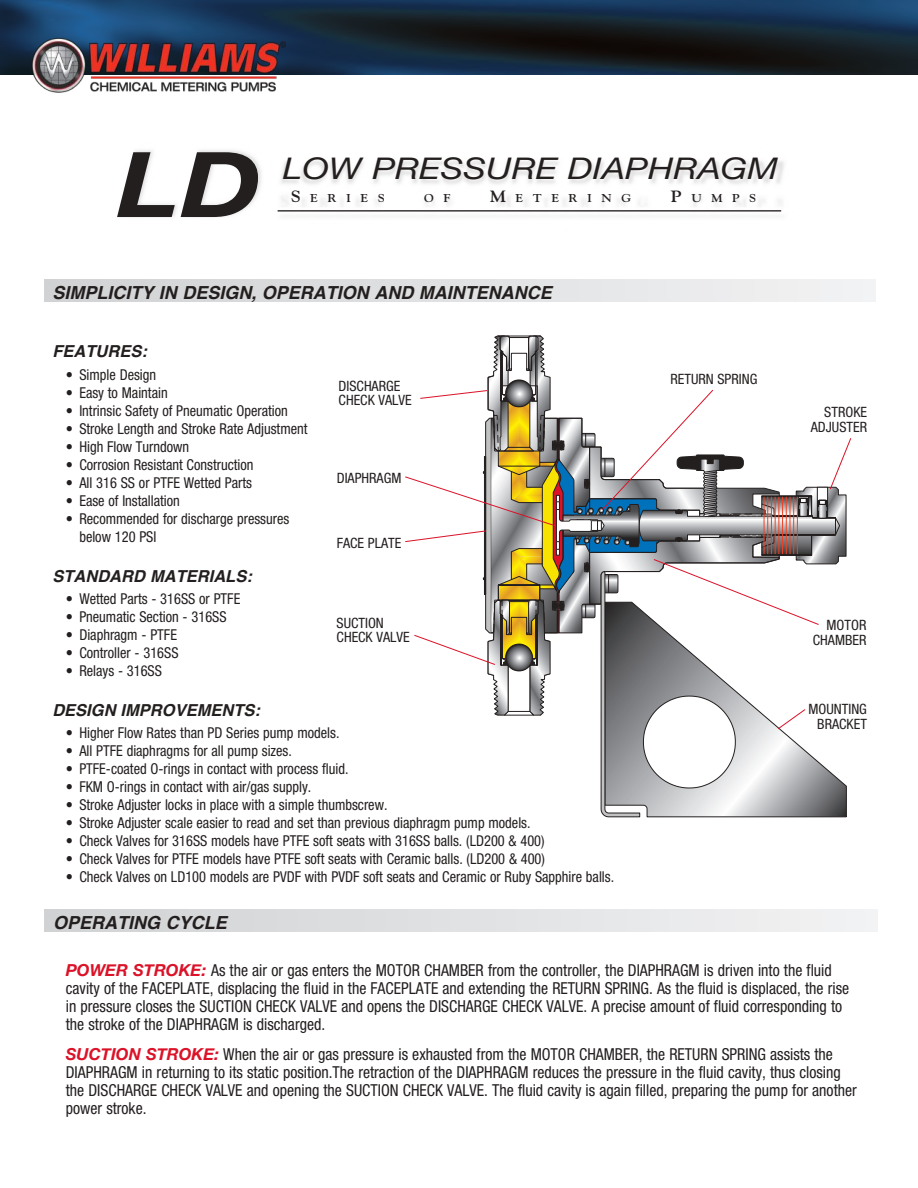
<style>
.page{position:relative;width:918px;height:1188px;background:#fff}
.page>*{position:absolute;margin:0;border:0;box-sizing:border-box;transform-origin:0 0}
.t1{font:italic 700 90.75px "Helvetica Neue";color:#241f1f;scale:1.2 1}
.t2{font:italic 29.85px "Helvetica Neue";color:#241f1f;scale:1.18 1}
.t3{font:italic 700 18px "Helvetica";color:#241f1f}
.t4{font:condensed 16.5px/18px "Helvetica Neue";color:#241f1f;scale:.96 1}
.t5{font:italic 700 16.5px "Helvetica";color:#241f1f}
.t6{font:condensed 15px/18px "Helvetica Neue";color:#241f1f;scale:.96 1}
.t7{font:condensed 14.25px/14.2px "Helvetica Neue";color:#241f1f;text-align:right}
.t8{font:700 11.4px "Goudy";letter-spacing:.765em;color:#241f1f;scale:1.1 1}
.s1{font-size:16.2px}
.s2{font-weight:700;font-style:italic;font-stretch:normal;color:#db1228}
</style>
<div class="page">
<img style="left:0;top:0;width:918px;height:74px">
<div style="left:44px;top:910px;width:834px;height:22px;background:linear-gradient(to right,#d0d2d4,#f2f2f3)"></div>
<div style="left:45px;top:280px;width:830px;height:22px;background:linear-gradient(to right,#d0d2d4,#f2f2f3)"></div>
<svg style="left:405px;top:336px;width:447px;height:481px"></svg>
<hr style="left:278px;top:210px;width:503px;height:2px;background:#241f1f">
<img style="left:31px;top:36px;width:254px;height:57px">
<h1 class="t1" style="left:117px;top:113px;width:122px">LD</h1>
<h2 class="t2" style="left:283px;top:147px;width:421px">LOW PRESSURE DIAPHRAGM</h2>
<p class="t8" style="left:291px;top:191px;width:86px"><span class="s1">S</span>ERIES</p>
<p class="t8" style="left:424px;top:191px;width:25px">O F</p>
<p class="t8" style="left:490px;top:191px;width:130px"><span class="s1">M</span>ETERING</p>
<p class="t8" style="left:671px;top:191px;width:52px"><span class="s1">P</span>UMPS</p>
<p class="t3" style="left:52px;top:277px;width:501px">SIMPLICITY IN DESIGN, OPERATION AND MAINTENANCE</p>
<p class="t5" style="left:52px;top:338px;width:96px">FEATURES:</p>
<p class="t6" style="left:66px;top:366px;width:96px">• Simple Design</p>
<p class="t6" style="left:66px;top:384px;width:108px">• Easy to Maintain</p>
<p class="t6" style="left:66px;top:402px;width:233px">• Intrinsic Safety of Pneumatic Operation</p>
<p class="t6" style="left:66px;top:420px;width:253px">• Stroke Length and Stroke Rate Adjustment</p>
<p class="t6" style="left:66px;top:438px;width:130px">• High Flow Turndown</p>
<p class="t6" style="left:66px;top:456px;width:197px">• Corrosion Resistant Construction</p>
<p class="t6" style="left:66px;top:474px;width:196px">• All 316 SS or PTFE Wetted Parts</p>
<p class="t6" style="left:66px;top:492px;width:120px">• Ease of Installation</p>
<p class="t6" style="left:79px;top:510px;width:220px;text-indent:-13px">• Recommended for discharge pressures below 120 PSI</p>
<p class="t5" style="left:52px;top:562px;width:201px">STANDARD MATERIALS:</p>
<p class="t6" style="left:66px;top:590px;width:183px">• Wetted Parts - 316SS or PTFE</p>
<p class="t6" style="left:66px;top:608px;width:169px">• Pneumatic Section - 316SS</p>
<p class="t6" style="left:66px;top:626px;width:117px">• Diaphragm - PTFE</p>
<p class="t6" style="left:66px;top:644px;width:119px">• Controller - 316SS</p>
<p class="t6" style="left:66px;top:662px;width:102px">• Relays - 316SS</p>
<p class="t5" style="left:52px;top:696px;width:209px">DESIGN IMPROVEMENTS:</p>
<p class="t6" style="left:66px;top:724px;width:287px">• Higher Flow Rates than PD Series pump models.</p>
<p class="t6" style="left:66px;top:742px;width:237px">• All PTFE diaphragms for all pump sizes.</p>
<p class="t6" style="left:66px;top:760px;width:296px">• PTFE-coated O-rings in contact with process fluid.</p>
<p class="t6" style="left:66px;top:778px;width:257px">• FKM O-rings in contact with air/gas supply.</p>
<p class="t6" style="left:66px;top:796px;width:337px">• Stroke Adjuster locks in place with a simple thumbscrew.</p>
<p class="t6" style="left:66px;top:814px;width:486px">• Stroke Adjuster scale easier to read and set than previous diaphragm pump models.</p>
<p class="t6" style="left:66px;top:832px;width:500px">• Check Valves for 316SS models have PTFE soft seats with 316SS balls. (LD200 &amp; 400)</p>
<p class="t6" style="left:66px;top:850px;width:501px">• Check Valves for PTFE models have PTFE soft seats with Ceramic balls. (LD200 &amp; 400)</p>
<p class="t6" style="left:66px;top:868px;width:573px">• Check Valves on LD100 models are PVDF with PVDF soft seats and Ceramic or Ruby Sapphire balls.</p>
<p class="t7" style="left:339px;top:379px;width:75px;text-align:left">DISCHARGE<br>CHECK VALVE</p>
<p class="t7" style="left:337px;top:471px;width:66px">DIAPHRAGM</p>
<p class="t7" style="left:337px;top:536px;width:66px">FACE PLATE</p>
<p class="t7" style="left:337px;top:616px;width:75px;text-align:left">SUCTION<br>CHECK VALVE</p>
<p class="t3" style="left:53px;top:908px;width:175px">OPERATING CYCLE</p>
<p class="t7" style="left:670px;top:372px;width:88px">RETURN SPRING</p>
<p class="t7" style="left:811px;top:405px;width:58px">STROKE<br>ADJUSTER</p>
<p class="t7" style="left:813px;top:618px;width:55px">MOTOR<br>CHAMBER</p>
<p class="t7" style="left:809px;top:702px;width:60px">MOUNTING<br>BRACKET</p>
<p class="t4" style="left:66px;top:961px;width:818px"><span class="s2">POWER STROKE:</span> As the air or gas enters the MOTOR CHAMBER from the controller, the DIAPHRAGM is driven into the fluid cavity of the FACEPLATE, displacing the fluid in the FACEPLATE and extending the RETURN SPRING. As the fluid is displaced, the rise in pressure closes the SUCTION CHECK VALVE and opens the DISCHARGE CHECK VALVE. A precise amount of fluid corresponding to the stroke of the DIAPHRAGM is discharged.</p>
<p class="t4" style="left:66px;top:1045px;width:825px"><span class="s2">SUCTION STROKE:</span> When the air or gas pressure is exhausted from the MOTOR CHAMBER, the RETURN SPRING assists the DIAPHRAGM in returning to its static position.The retraction of the DIAPHRAGM reduces the pressure in the fluid cavity, thus closing the DISCHARGE CHECK VALVE and opening the SUCTION CHECK VALVE. The fluid cavity is again filled, preparing the pump for another power stroke.</p>
</div>
